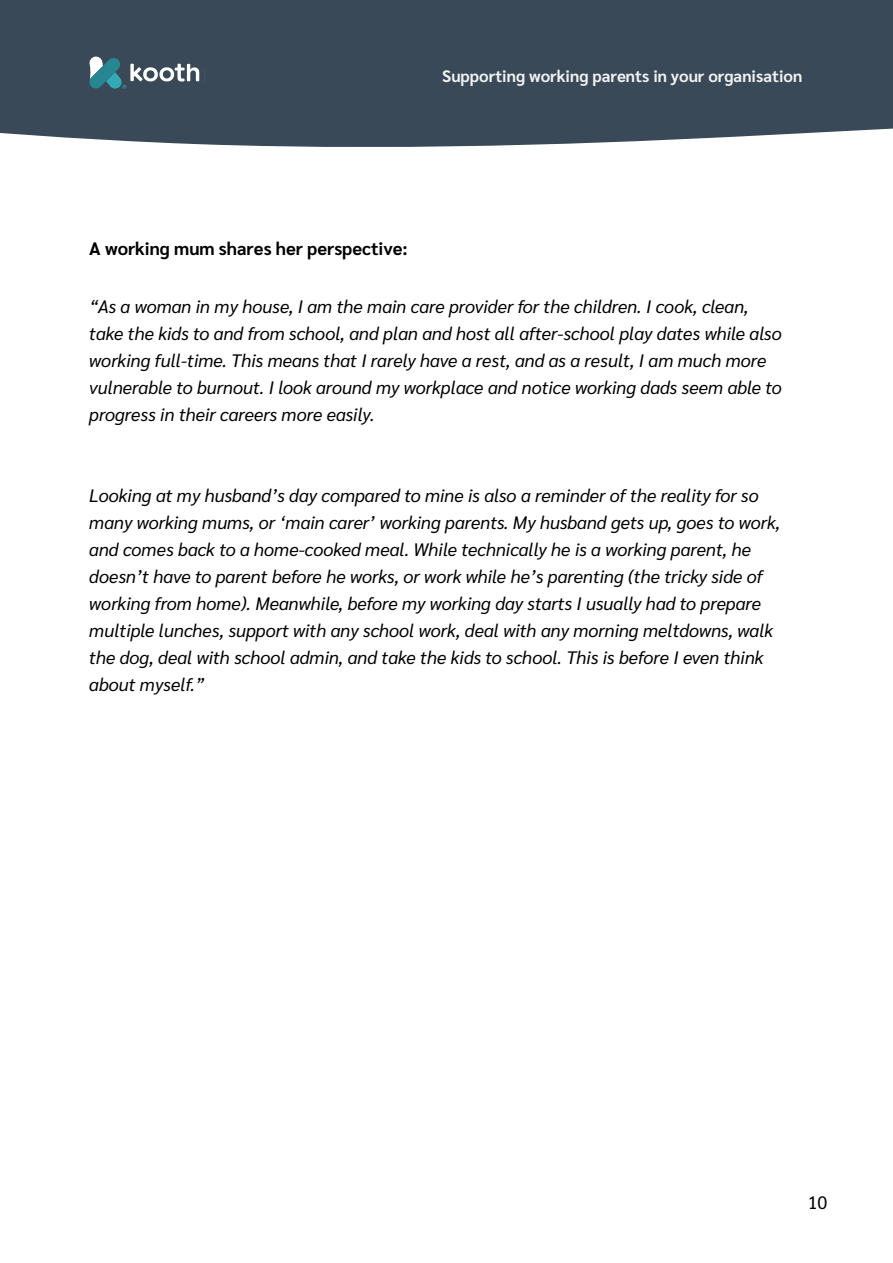
<style>
.page{position:relative;width:893px;height:1263px;background:#fff}
.page>*{position:absolute;margin:0;border:0;box-sizing:border-box;transform-origin:0 0}
.t1{font:italic 18px/27px "Sarabun";color:#000}
.t2{font:700 18px "Sarabun";color:#000}
.t3{font:18px "Sarabun";color:#000}
.t4{font:700 16.5px "Sarabun";color:#f2f2f2}
</style>
<div class="page">
<div style="left:0;top:0;width:893px;height:147px;background:#394957"></div>
<svg style="left:89px;top:56px;width:110px;height:33px"></svg>
<p class="t4" style="left:442px;top:66px;width:362px">Supporting working parents in your organisation</p>
<p class="t2" style="left:89px;top:238px;width:320px">A working mum shares her perspective:</p>
<p class="t1" style="left:89px;top:294px;width:694px">“As a woman in my house, I am the main care provider for the children. I cook, clean, take the kids to and from school, and plan and host all after-school play dates while also working full-time. This means that I rarely have a rest, and as a result, I am much more vulnerable to burnout. I look around my workplace and notice working dads seem able to progress in their careers more easily.</p>
<p class="t1" style="left:89px;top:483px;width:693px">Looking at my husband’s day compared to mine is also a reminder of the reality for so many working mums, or ‘main carer’ working parents. My husband gets up, goes to work, and comes back to a home-cooked meal. While technically he is a working parent, he doesn’t have to parent before he works, or work while he’s parenting (the tricky side of working from home). Meanwhile, before my working day starts I usually had to prepare multiple lunches, support with any school work, deal with any morning meltdowns, walk the dog, deal with school admin, and take the kids to school. This is before I even think about myself.”</p>
<p class="t3" style="left:808px;top:1192px;width:21px">10</p>
</div>
